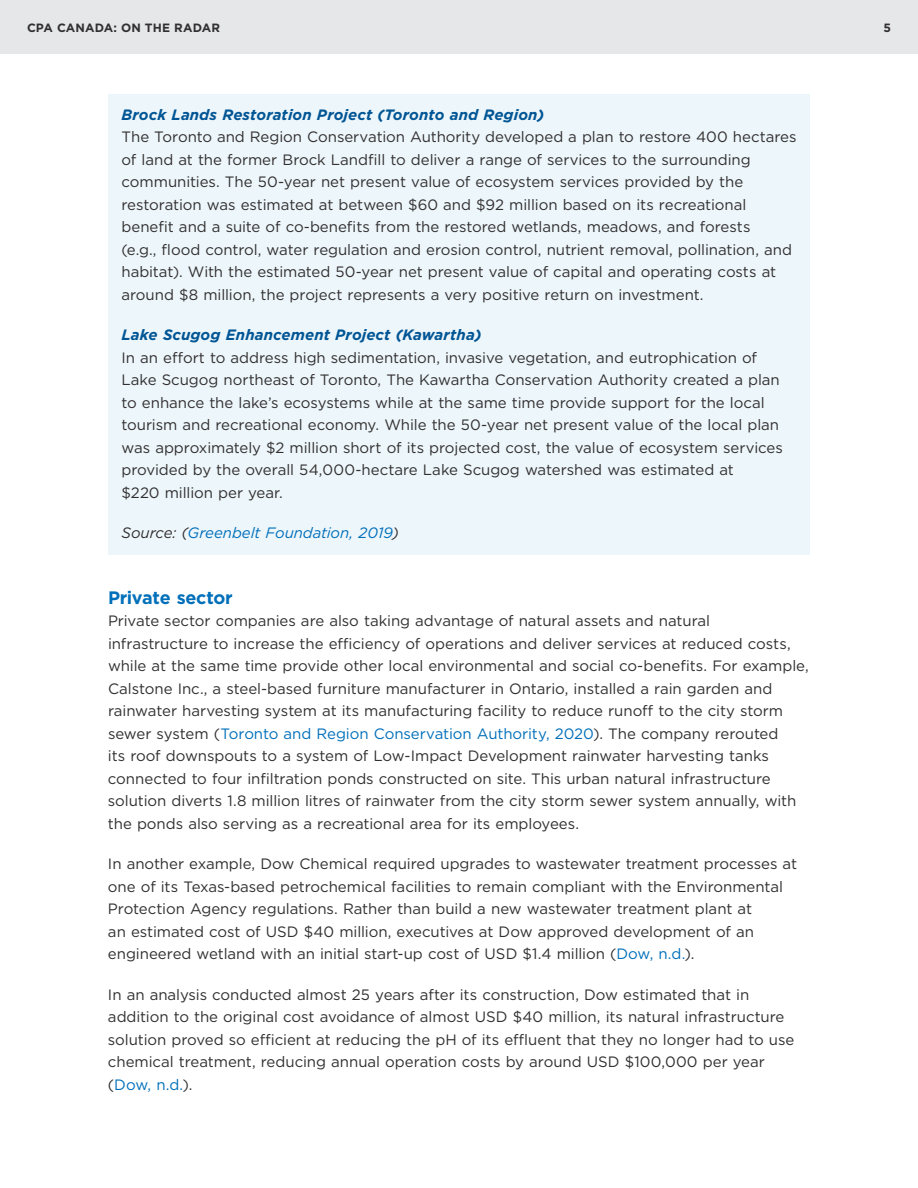
<style>
.page{position:relative;width:918px;height:1188px;background:#fff}
.page>*{position:absolute;margin:0;border:0;box-sizing:border-box;transform-origin:0 0}
.t1{font:700 18px "Gotham";letter-spacing:-.015em;color:#006fba}
.para1{font:15px/22.5px "Gotham";letter-spacing:-.005em;color:#312f30}
.body{font:15px/22.5px "Gotham";letter-spacing:-.005em;color:#312f30}
.CPA_head4{font:italic 700 15px "Gotham";letter-spacing:.005em;color:#005595}
.body-2{font:italic 15px "Gotham";letter-spacing:-.005em;color:#006fba}
.t2{font:700 12px "Gotham";letter-spacing:.005em;color:#312f30}
.s1{color:#312f30}
.s2{color:#006fba}
</style>
<div class="page">
<div style="left:0;top:0;width:918px;height:54px;background:#e6e7e9"></div>
<div style="left:108px;top:94px;width:702px;height:42px;background:#edf6fa"></div>
<div style="left:108px;top:117px;width:702px;height:199px;background:#edf6fa"></div>
<div style="left:108px;top:315px;width:702px;height:42px;background:#edf6fa"></div>
<div style="left:108px;top:338px;width:702px;height:176px;background:#edf6fa"></div>
<div style="left:108px;top:513px;width:702px;height:42px;background:#edf6fa"></div>
<p class="t2" style="left:27px;top:20px;width:195px">CPA CANADA: ON THE RADAR</p>
<p class="t2" style="left:883px;top:20px;width:9px">5</p>
<p class="CPA_head4" style="left:122px;top:105px;width:424px">Brock Lands Restoration Project (Toronto and Region)</p>
<p class="para1" style="left:122px;top:126px;width:677px">The Toronto and Region Conservation Authority developed a plan to restore 400 hectares of land at the former Brock Landfill to deliver a range of services to the surrounding communities. The 50-year net present value of ecosystem services provided by the restoration was estimated at between $60 and $92 million based on its recreational benefit and a suite of co-benefits from the restored wetlands, meadows, and forests<br>(e.g., flood control, water regulation and erosion control, nutrient removal, pollination, and habitat). With the estimated 50-year net present value of capital and operating costs at around $8 million, the project represents a very positive return on investment.</p>
<p class="CPA_head4" style="left:122px;top:325px;width:361px">Lake Scugog Enhancement Project (Kawartha)</p>
<p class="para1" style="left:122px;top:346px;width:663px">In an effort to address high sedimentation, invasive vegetation, and eutrophication of Lake Scugog northeast of Toronto, The Kawartha Conservation Authority created a plan to enhance the lake’s ecosystems while at the same time provide support for the local tourism and recreational economy. While the 50-year net present value of the local plan was approximately $2 million short of its projected cost, the value of ecosystem services provided by the overall 54,000-hectare Lake Scugog watershed was estimated at<br>$220 million per year.</p>
<p class="body-2" style="left:122px;top:524px;width:279px"><span class="s1">Source: (</span>Greenbelt Foundation, 2019<span class="s1">)</span></p>
<h4 class="t1" style="left:108px;top:585px;width:126px">Private sector</h4>
<p class="para1" style="left:108px;top:609px;width:702px">Private sector companies are also taking advantage of natural assets and natural infrastructure to increase the efficiency of operations and deliver services at reduced costs, while at the same time provide other local environmental and social co-benefits. For example, Calstone Inc., a steel-based furniture manufacturer in Ontario, installed a rain garden and rainwater harvesting system at its manufacturing facility to reduce runoff to the city storm sewer system (<span class="s2">Toronto and Region Conservation Authority, 2020</span>). The company rerouted<br>its roof downspouts to a system of Low-Impact Development rainwater harvesting tanks connected to four infiltration ponds constructed on site. This urban natural infrastructure solution diverts 1.8 million litres of rainwater from the city storm sewer system annually, with the ponds also serving as a recreational area for its employees.</p>
<p class="body" style="left:108px;top:852px;width:691px">In another example, Dow Chemical required upgrades to wastewater treatment processes at one of its Texas-based petrochemical facilities to remain compliant with the Environmental Protection Agency regulations. Rather than build a new wastewater treatment plant at<br>an estimated cost of USD $40 million, executives at Dow approved development of an engineered wetland with an initial start-up cost of USD $1.4 million (<span class="s2">Dow, n.d.</span>).</p>
<p class="body" style="left:108px;top:983px;width:688px">In an analysis conducted almost 25 years after its construction, Dow estimated that in addition to the original cost avoidance of almost USD $40 million, its natural infrastructure solution proved so efficient at reducing the pH of its effluent that they no longer had to use chemical treatment, reducing annual operation costs by around USD $100,000 per year (<span class="s2">Dow, n.d.</span>).</p>
</div>
